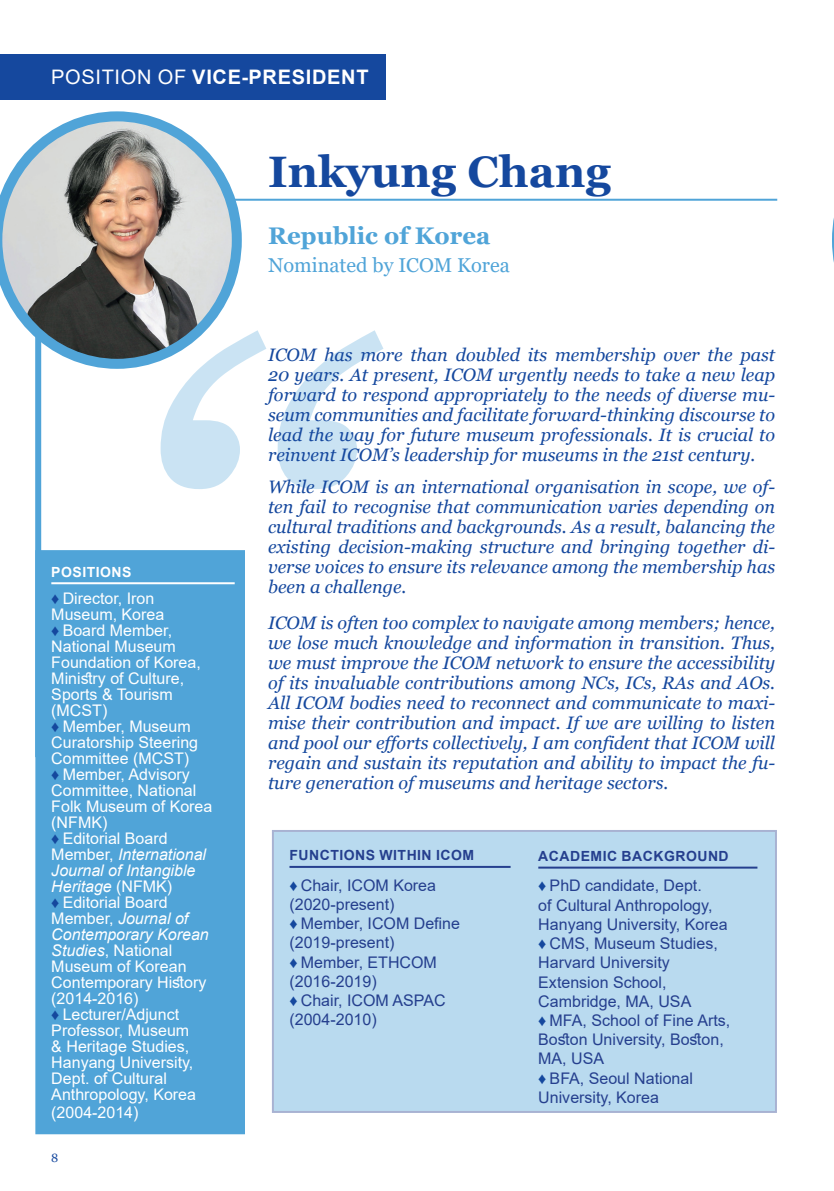
<style>
.page{position:relative;width:834px;height:1191px;background:#fff}
.page>*{position:absolute;margin:0;border:0;box-sizing:border-box;transform-origin:0 0}
.t1{font:italic 600px "Georgia";color:#50a4d8}
.Titre_2022_firstpage{font:700 44px "Georgia";color:#15489e}
.Titre_2022_firstpage-2{font:700 24px "Georgia";color:#50a4d8}
.Position{font:700 20px "Arial";letter-spacing:.035em;color:#fff}
.Titre_2022_firstpage-3{font:20px "Georgia";color:#50a4d8}
.Titre_2022_firstpage-4{font:italic 18px/20px "Georgia";color:#15489e;text-align:justify}
.t2{font:16px/16px "Arial";color:#fff}
.t3{font:16px/19.2px "Arial";color:#253f8e}
.t4{font:italic 16px/16px "Arial";color:#fff}
.Titre_positions{font:700 14px "Arial";letter-spacing:.035em;color:#253f8e}
.Titre_positions-2{font:700 14px "Arial";letter-spacing:.035em;color:#fff}
.t5{font:12px "Georgia";color:#15489e}
.s1{font-weight:400}
.s2{color:#15489e}
.s3{font-style:normal;color:#15489e}
.s4{font-style:normal}
.s5{font-style:italic}
</style>
<div class="page">
<div style="left:272px;top:830px;width:504px;height:283px;background:#b9daef"></div>
<div style="left:35px;top:193px;width:6px;height:564px;background:#50a4d8"></div>
<hr style="left:210px;top:199px;width:567px;height:2px;background:#50a4d8">
<div style="left:0;top:54px;width:386px;height:46px;background:#15489e"></div>
<svg style="left:0;top:111px;width:242px;height:258px"></svg>
<hr style="left:289px;top:866px;width:221px;height:2px;background:#253f8e">
<hr style="left:538px;top:866px;width:219px;height:2px;background:#253f8e">
<div style="left:35px;top:550px;width:210px;height:584px;background:#50a4d8;border:4px solid #50a4d8"></div>
<hr style="left:51px;top:582px;width:184px;height:2px;background:#fff">
<svg style="left:832px;top:225px;width:1px;height:30px"></svg>
<p class="Position" style="left:51px;top:63px;width:319px"><span class="s1">POSITION OF</span> VICE-PRESIDENT</p>
<p class="Titre_2022_firstpage" style="left:268px;top:144px;width:344px">Inkyung Chang</p>
<p class="Titre_2022_firstpage-2" style="left:268px;top:220px;width:224px">Republic of Korea</p>
<p class="Titre_2022_firstpage-3" style="left:268px;top:253px;width:243px">Nominated by ICOM Korea</p>
<h1 class="t1" style="left:108px;top:192px;width:235px">‘‘</h1>
<p class="Titre_2022_firstpage-4" style="left:268px;top:345px;width:508px">ICOM has more than doubled its membership over the past 20 years. At present, ICOM urgently needs to take a new leap forward to respond appropriately to the needs of diverse mu&shy;seum communities and facilitate forward-thinking discourse to lead the way for future museum professionals. It is crucial to reinvent ICOM’s leadership for museums in the 21st century.</p>
<p class="Titre_2022_firstpage-4" style="left:268px;top:477px;width:508px">While ICOM is an international organisation in scope, we of&shy;ten fail to recognise that communication varies depending on cultural traditions and backgrounds. As a result, balancing the existing decision-making structure and bringing together di&shy;verse voices to ensure its relevance among the membership has been a challenge.</p>
<p class="Titre_2022_firstpage-4" style="left:268px;top:613px;width:508px">ICOM is often too complex to navigate among members; hence, we lose much knowledge and information in transition. Thus, we must improve the ICOM network to ensure the accessibility of its invaluable contributions among NCs, ICs, RAs and AOs.<br>All ICOM bodies need to reconnect and communicate to maxi&shy;mise their contribution and impact. If we are willing to listen and pool our efforts collectively, I am confident that ICOM will regain and sustain its reputation and ability to impact the fu&shy;ture generation of museums and heritage sectors.</p>
<p class="Titre_positions-2" style="left:51px;top:562px;width:82px">POSITIONS</p>
<p class="t2" style="left:51px;top:590px;width:114px"><span class="s2">♦</span> Director, Iron<br>Museum, Korea</p>
<p class="t2" style="left:51px;top:622px;width:151px"><span class="s2">♦</span> Board Member,<br>National Museum<br>Foundation of Korea,<br>Ministry of Culture,<br>Sports &amp; Tourism (MCST)</p>
<p class="t2" style="left:51px;top:718px;width:148px"><span class="s2">♦</span> Member, Museum<br>Curatorship Steering<br>Committee (MCST)</p>
<p class="t2" style="left:51px;top:766px;width:162px"><span class="s2">♦</span> Member, Advisory<br>Committee, National<br>Folk Museum of Korea (NFMK)</p>
<p class="t4" style="left:51px;top:830px;width:156px"><span class="s3">♦</span> <span class="s4">Editorial Board<br>Member,</span> International<br>Journal of Intangible<br>Heritage <span class="s4">(NFMK)</span></p>
<p class="t2" style="left:51px;top:894px;width:159px"><span class="s2">♦</span> Editorial Board<br>Member, <span class="s5">Journal of<br>Contemporary Korean<br>Studies</span>, National<br>Museum of Korean<br>Contemporary History (2014-2016)</p>
<p class="t2" style="left:51px;top:1006px;width:146px"><span class="s2">♦</span> Lecturer/Adjunct<br>Professor, Museum &amp; Heritage Studies,<br>Hanyang University,<br>Dept. of Cultural<br>Anthropology, Korea</p>
<p class="t2" style="left:51px;top:1104px;width:89px">(2004-2014)</p>
<p class="Titre_positions" style="left:289px;top:845px;width:186px">FUNCTIONS WITHIN ICOM</p>
<p class="t3" style="left:289px;top:875px;width:148px"><span class="s2">♦</span> Chair, ICOM Korea (2020-present)</p>
<p class="t3" style="left:289px;top:914px;width:172px"><span class="s2">♦</span> Member, ICOM Define (2019-present)</p>
<p class="t3" style="left:289px;top:952px;width:149px"><span class="s2">♦</span> Member, ETHCOM (2016-2019)</p>
<p class="t3" style="left:289px;top:990px;width:157px"><span class="s2">♦</span> Chair, ICOM ASPAC (2004-2010)</p>
<p class="Titre_positions" style="left:538px;top:846px;width:192px">ACADEMIC BACKGROUND</p>
<p class="t3" style="left:538px;top:876px;width:191px"><span class="s2">♦</span> PhD candidate, Dept.<br>of Cultural Anthropology,<br>Hanyang University, Korea</p>
<p class="t3" style="left:538px;top:933px;width:181px"><span class="s2">♦</span> CMS, Museum Studies,<br>Harvard University<br>Extension School,<br>Cambridge, MA, USA</p>
<p class="t3" style="left:538px;top:1010px;width:193px"><span class="s2">♦</span> MFA, School of Fine Arts,<br>Boston University, Boston,<br>MA, USA</p>
<p class="t3" style="left:538px;top:1068px;width:156px"><span class="s2">♦</span> BFA, Seoul National<br>University, Korea</p>
<p class="t5" style="left:51px;top:1150px;width:9px">8</p>
</div>
